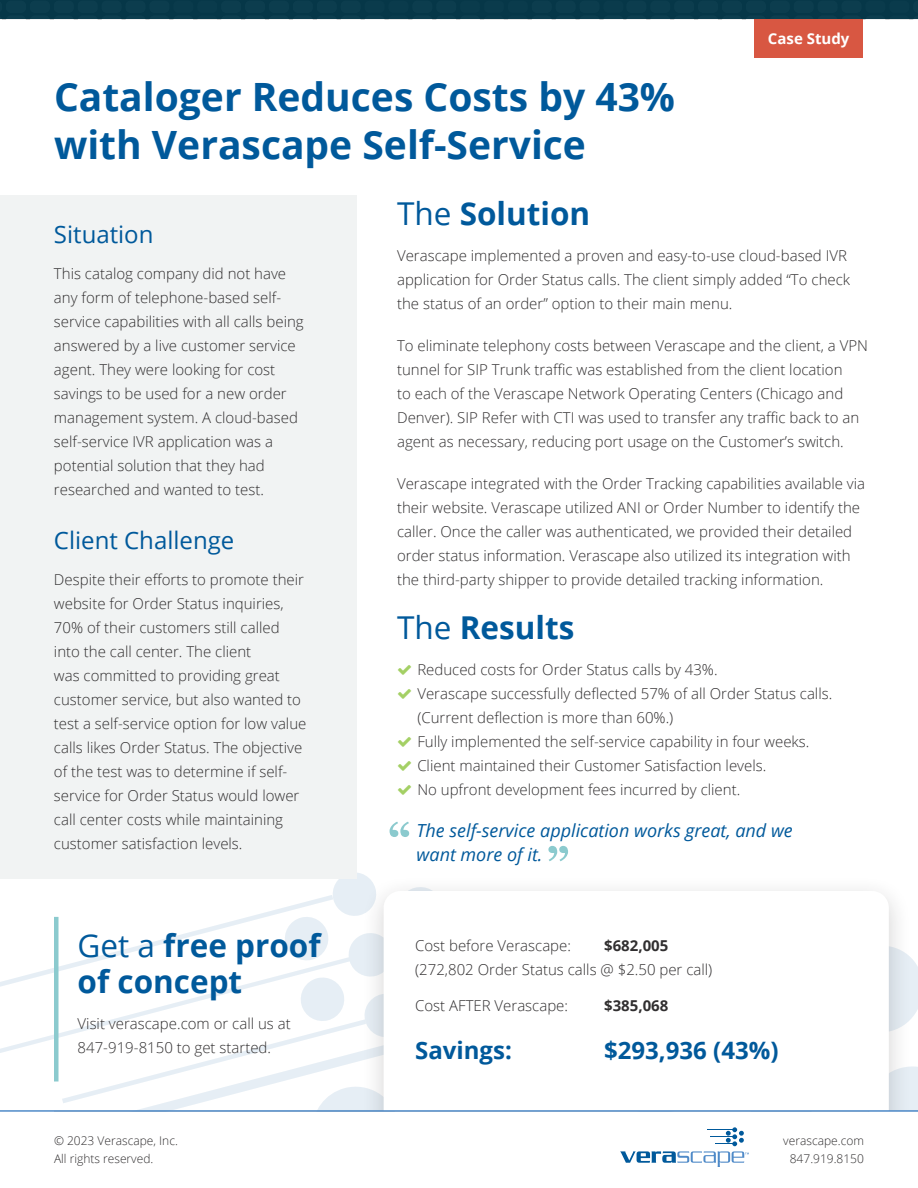
<style>
.page{position:relative;width:918px;height:1188px;background:#fff}
.page>*{position:absolute;margin:0;border:0;box-sizing:border-box;transform-origin:0 0}
.t1{font:700 39px/48px "Open Sans";color:#00599b}
.t2{font:700 31.5px/36px "Open Sans";color:#00599b}
.t3{font:24px "Open Sans";color:#00599b}
.t4{font:700 24px "Open Sans";color:#00599b}
.t5{font:italic 18px/24px "Open Sans";color:#00599b}
.t6{font:300 15px/24px "Open Sans";color:#312f30}
.t7{font:700 15px "Open Sans";color:#312f30}
.t8{font:700 15px "Open Sans";color:#fff}
.t9{font:300 12px/18px "Open Sans";color:#312f30;text-align:center}
.s1{font-weight:400}
</style>
<div class="page">
<svg style="left:620px;top:1127px;width:129px;height:40px"></svg>
<svg style="left:912px;top:959px;width:6px;height:58px"></svg>
<svg style="left:912px;top:1066px;width:6px;height:44px"></svg>
<svg style="left:0;top:870px;width:364px;height:240px"></svg>
<div style="left:0;top:0;width:918px;height:19px;background:#0a3b4c"></div>
<div style="left:754px;top:19px;width:109px;height:39px;background:#d85742"></div>
<div style="left:361px;top:875px;width:551px;height:235px;background:#231f20;opacity:.2"></div>
<svg style="left:384px;top:891px;width:505px;height:219px"></svg>
<div style="left:0;top:196px;width:356px;height:683px;background:#f1f3f3"></div>
<hr style="left:54px;top:917px;width:4px;height:164px;background:#8bcace">
<hr style="left:0;top:1110px;width:918px;height:2px;background:#4f8ac8">
<svg style="left:390px;top:822px;width:19px;height:15px"></svg>
<svg style="left:548px;top:846px;width:20px;height:15px"></svg>
<h1 class="t1" style="left:54px;top:72px;width:623px">Cataloger Reduces Costs by 43% with Verascape Self-Service</h1>
<p class="t8" style="left:768px;top:28px;width:83px">Case Study</p>
<h3 class="t3" style="left:54px;top:218px;width:101px">Situation</h3>
<p class="t6" style="left:54px;top:261px;width:251px">This catalog company did not have any form of telephone-based self&shy;service capabilities with all calls being answered by a live customer service agent. They were looking for cost savings to be used for a new order management system. A cloud-based self-service IVR application was a potential solution that they had researched and wanted to test.</p>
<h3 class="t3" style="left:54px;top:524px;width:182px">Client Challenge</h3>
<p class="t6" style="left:54px;top:567px;width:254px">Despite their efforts to promote their website for Order Status inquiries, 70% of their customers still called into the call center. The client<br>was committed to providing great customer service, but also wanted to test a self-service option for low value calls likes Order Status. The objective of the test was to determine if self&shy;service for Order Status would lower call center costs while maintaining customer satisfaction levels.</p>
<h2 class="t2" style="left:78px;top:927px;width:244px"><span class="s1">Get a</span> free proof of concept</h2>
<p class="t6" style="left:78px;top:1011px;width:215px">Visit verascape.com or call us at<br>847-919-8150 to get started.</p>
<p class="t9" style="left:54px;top:1131px;width:125px;text-align:left">© 2023 Verascape, Inc.<br>All rights reserved.</p>
<h2 class="t2" style="left:397px;top:195px;width:195px"><span class="s1">The</span> Solution</h2>
<p class="t6" style="left:397px;top:243px;width:455px">Verascape implemented a proven and easy-to-use cloud-based IVR application for Order Status calls. The client simply added “To check the status of an order” option to their main menu.</p>
<p class="t6" style="left:397px;top:333px;width:472px">To eliminate telephony costs between Verascape and the client, a VPN tunnel for SIP Trunk traffic was established from the client location<br>to each of the Verascape Network Operating Centers (Chicago and Denver). SIP Refer with CTI was used to transfer any traffic back to an agent as necessary, reducing port usage on the Customer’s switch.</p>
<p class="t6" style="left:397px;top:471px;width:470px">Verascape integrated with the Order Tracking capabilities available via their website. Verascape utilized ANI or Order Number to identify the caller. Once the caller was authenticated, we provided their detailed order status information. Verascape also utilized its integration with the third-party shipper to provide detailed tracking information.</p>
<h2 class="t2" style="left:397px;top:609px;width:179px"><span class="s1">The</span> Results</h2>
<p class="t6" style="left:417px;top:657px;width:416px">Reduced costs for Order Status calls by 43%.<br>Verascape successfully deflected 57% of all Order Status calls. (Current deflection is more than 60%.)<br>Fully implemented the self-service capability in four weeks.<br>Client maintained their Customer Satisfaction levels.<br>No upfront development fees incurred by client.</p>
<p class="t5" style="left:417px;top:818px;width:378px">The self-service application works great, and we want more of it.</p>
<p class="t6" style="left:415px;top:933px;width:157px">Cost before Verascape:</p>
<p class="t7" style="left:604px;top:935px;width:66px">$682,005</p>
<p class="t6" style="left:415px;top:957px;width:299px">(272,802 Order Status calls @ $2.50 per call)</p>
<p class="t6" style="left:415px;top:993px;width:154px">Cost AFTER Verascape:</p>
<p class="t7" style="left:604px;top:995px;width:66px">$385,068</p>
<h3 class="t4" style="left:415px;top:1033px;width:98px">Savings:</h3>
<h3 class="t4" style="left:604px;top:1033px;width:176px">$293,936 (43%)</h3>
<p class="t9" style="left:783px;top:1131px;width:82px">verascape.com<br>847.919.8150</p>
</div>
